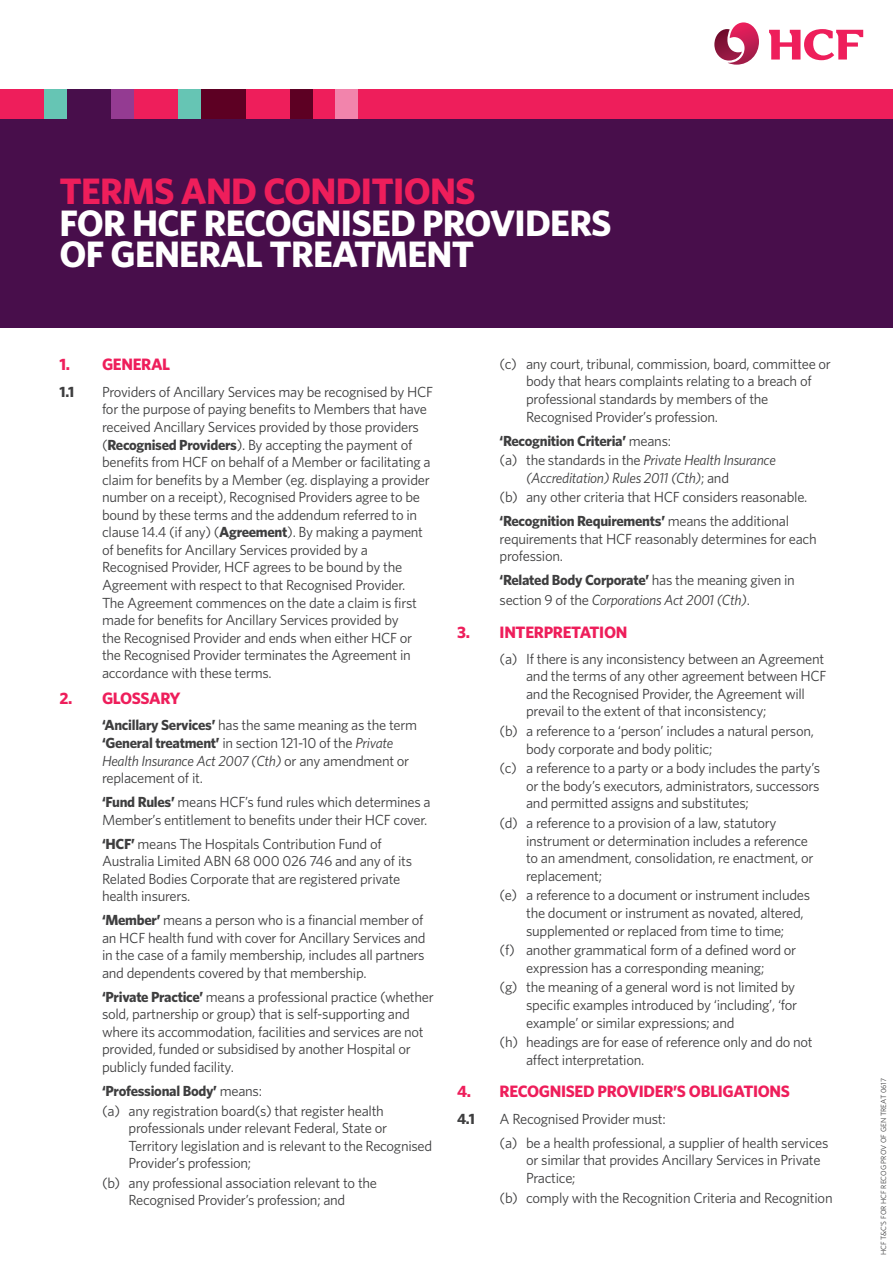
<style>
.page{position:relative;width:893px;height:1263px;background:#fff}
.page>*{position:absolute;margin:0;border:0;box-sizing:border-box;transform-origin:0 0}
.t1{font:700 36.9px/31.3px "Whitney";letter-spacing:-.02em;color:#fff}
.t2{font:700 16.5px "Whitney";letter-spacing:-.02em;color:#ee1e5b}
.body{font:700 15px "Whitney";color:#3e3e3f}
.body-2{font:14.7px/17.5px "Whitney";letter-spacing:-.02em;color:#3e3e3f}
.body-3{font:italic 14.7px/17.5px "Whitney";letter-spacing:-.02em;color:#3e3e3f}
.body-4{font:700 14.7px "Whitney";letter-spacing:-.02em;color:#3e3e3f}
.t3{font:7.5px "Whitney";color:#3e3e3f}
.s1{color:#ee1e5b}
.s2{font-weight:700}
.s3{font-style:italic}
.s4{font-weight:400}
.s5{font-style:normal}
</style>
<div class="page">
<div style="left:0;top:119px;width:893px;height:208px;background:#480e4b"></div>
<svg style="left:714px;top:22px;width:45px;height:43px"></svg>
<svg style="left:769px;top:29px;width:94px;height:31px"></svg>
<div style="left:0;top:89px;width:893px;height:30px;background:#ee1e5b"></div>
<div style="left:45px;top:89px;width:22px;height:30px;background:#66c5b4"></div>
<div style="left:67px;top:89px;width:45px;height:30px;background:#480e4b"></div>
<div style="left:112px;top:89px;width:22px;height:30px;background:#943b92"></div>
<div style="left:179px;top:89px;width:22px;height:30px;background:#66c5b4"></div>
<div style="left:201px;top:89px;width:45px;height:30px;background:#5d0023"></div>
<div style="left:290px;top:89px;width:23px;height:30px;background:#5d0023"></div>
<div style="left:335px;top:89px;width:22px;height:30px;background:#f284ac"></div>
<p class="t1" style="left:60px;top:175px;width:554px"><span class="s1">TERMS AND CONDITIONS<br></span>FOR HCF RECOGNISED PROVIDERS<br>OF GENERAL TREATMENT</p>
<p class="t2" style="left:60px;top:354px;width:112px">1. GENERAL</p>
<p class="body" style="left:60px;top:382px;width:16px">1.1</p>
<p class="body-2" style="left:102px;top:383px;width:333px">Providers of Ancillary Services may be recognised by HCF for the purpose of paying benefits to Members that have received Ancillary Services provided by those providers (<span class="s2">Recognised Providers</span>). By accepting the payment of benefits from HCF on behalf of a Member or facilitating a claim for benefits by a Member (eg. displaying a provider number on a receipt), Recognised Providers agree to be bound by these terms and the addendum referred to in clause 14.4 (if any) (<span class="s2">Agreement</span>). By making a payment of benefits for Ancillary Services provided by a Recognised Provider, HCF agrees to be bound by the Agreement with respect to that Recognised Provider.<br>The Agreement commences on the date a claim is first made for benefits for Ancillary Services provided by<br>the Recognised Provider and ends when either HCF or the Recognised Provider terminates the Agreement in accordance with these terms.</p>
<p class="t2" style="left:60px;top:687px;width:123px">2. GLOSSARY</p>
<p class="body-2" style="left:102px;top:716px;width:317px"><span class="s2">‘Ancillary Services’</span> has the same meaning as the term <span class="s2">‘General treatment’</span> in section 121-10 of the <span class="s3">Private Health Insurance Act 2007 (Cth)</span> or any amendment or replacement of it.</p>
<p class="body-2" style="left:102px;top:793px;width:330px"><span class="s2">‘Fund Rules’</span> means HCF’s fund rules which determines a<br>Member’s entitlement to benefits under their HCF cover.</p>
<p class="body-2" style="left:102px;top:834px;width:312px"><span class="s2">‘HCF’</span> means The Hospitals Contribution Fund of Australia Limited ABN 68 000 026 746 and any of its Related Bodies Corporate that are registered private health insurers.</p>
<p class="body-2" style="left:102px;top:911px;width:325px"><span class="s2">‘Member’</span> means a person who is a financial member of an HCF health fund with cover for Ancillary Services and in the case of a family membership, includes all partners and dependents covered by that membership.</p>
<p class="body-2" style="left:102px;top:987px;width:333px"><span class="s2">‘Private Practice’</span> means a professional practice (whether sold, partnership or group) that is self-supporting and where its accommodation, facilities and services are not provided, funded or subsidised by another Hospital or publicly funded facility.</p>
<p class="body-4" style="left:102px;top:1081px;width:161px">‘Professional Body’ <span class="s4">means:</span></p>
<p class="body-2" style="left:129px;top:1101px;width:305px;text-indent:-26px">(a) any registration board(s) that register health professionals under relevant Federal, State or Territory legislation and is relevant to the Recognised Provider’s profession;</p>
<p class="body-2" style="left:102px;top:1173px;width:277px;text-align:center">(b) any professional association relevant to the<br>Recognised Provider’s profession; and</p>
<p class="body-2" style="left:526px;top:355px;width:306px;text-indent:-26px">(c) any court, tribunal, commission, board, committee or body that hears complaints relating to a breach of professional standards by members of the Recognised Provider’s profession.</p>
<p class="body-4" style="left:500px;top:430px;width:173px">‘Recognition Criteria’ <span class="s4">means:</span></p>
<p class="body-3" style="left:526px;top:451px;width:251px;text-indent:-26px"><span class="s5">(a) the standards in the</span> Private Health Insurance (Accreditation) Rules 2011 (Cth)<span class="s5">; and</span></p>
<p class="body-2" style="left:500px;top:488px;width:309px">(b) any other criteria that HCF considers reasonable.</p>
<p class="body-2" style="left:500px;top:512px;width:319px"><span class="s2">‘Recognition Requirements’</span> means the additional requirements that HCF reasonably determines for each profession.</p>
<p class="body-2" style="left:500px;top:570px;width:297px;line-height:19.8px"><span class="s2">‘Related Body Corporate’</span> has the meaning given in section 9 of the <span class="s3">Corporations Act 2001 (Cth)</span>.</p>
<p class="t2" style="left:457px;top:621px;width:172px">3. INTERPRETATION</p>
<p class="body-2" style="left:526px;top:649px;width:302px;text-indent:-26px">(a) If there is any inconsistency between an Agreement and the terms of any other agreement between HCF and the Recognised Provider, the Agreement will prevail to the extent of that inconsistency;</p>
<p class="body-2" style="left:526px;top:722px;width:289px;text-indent:-26px">(b) a reference to a ‘person’ includes a natural person, body corporate and body politic;</p>
<p class="body-2" style="left:526px;top:759px;width:295px;text-align:justify;text-indent:-26px">(c) a reference to a party or a body includes the party’s or the body’s executors, administrators, successors and permitted assigns and substitutes;</p>
<p class="body-2" style="left:526px;top:814px;width:289px;text-indent:-26px">(d) a reference to a provision of a law, statutory instrument or determination includes a reference to an amendment, consolidation, re enactment, or replacement;</p>
<p class="body-2" style="left:526px;top:886px;width:286px;text-indent:-26px">(e) a reference to a document or instrument includes the document or instrument as novated, altered, supplemented or replaced from time to time;</p>
<p class="body-2" style="left:500px;top:941px;width:298px;text-align:center">(f) another grammatical form of a defined word or expression has a corresponding meaning;</p>
<p class="body-2" style="left:526px;top:978px;width:273px;text-indent:-26px">(g) the meaning of a general word is not limited by specific examples introduced by ‘including’, ‘for example’ or similar expressions; and</p>
<p class="body-2" style="left:526px;top:1033px;width:288px;text-indent:-26px">(h) headings are for ease of reference only and do not affect interpretation.</p>
<p class="t2" style="left:457px;top:1080px;width:334px">4. RECOGNISED PROVIDER’S OBLIGATIONS</p>
<p class="body" style="left:457px;top:1108px;width:19px">4.1</p>
<p class="body-2" style="left:500px;top:1110px;width:167px">A Recognised Provider must:</p>
<p class="body-2" style="left:526px;top:1133px;width:304px;text-indent:-26px">(a) be a health professional, a supplier of health services or similar that provides Ancillary Services in Private<br>Practice;</p>
<p class="body-2" style="left:500px;top:1188px;width:334px">(b) comply with the Recognition Criteria and Recognition</p>
<p class="t3" style="left:879px;top:1255px;width:179px;rotate:-90deg">HCF T&amp;C’S FOR HCF RECOG PROV OF GEN TREAT 0617</p>
</div>
